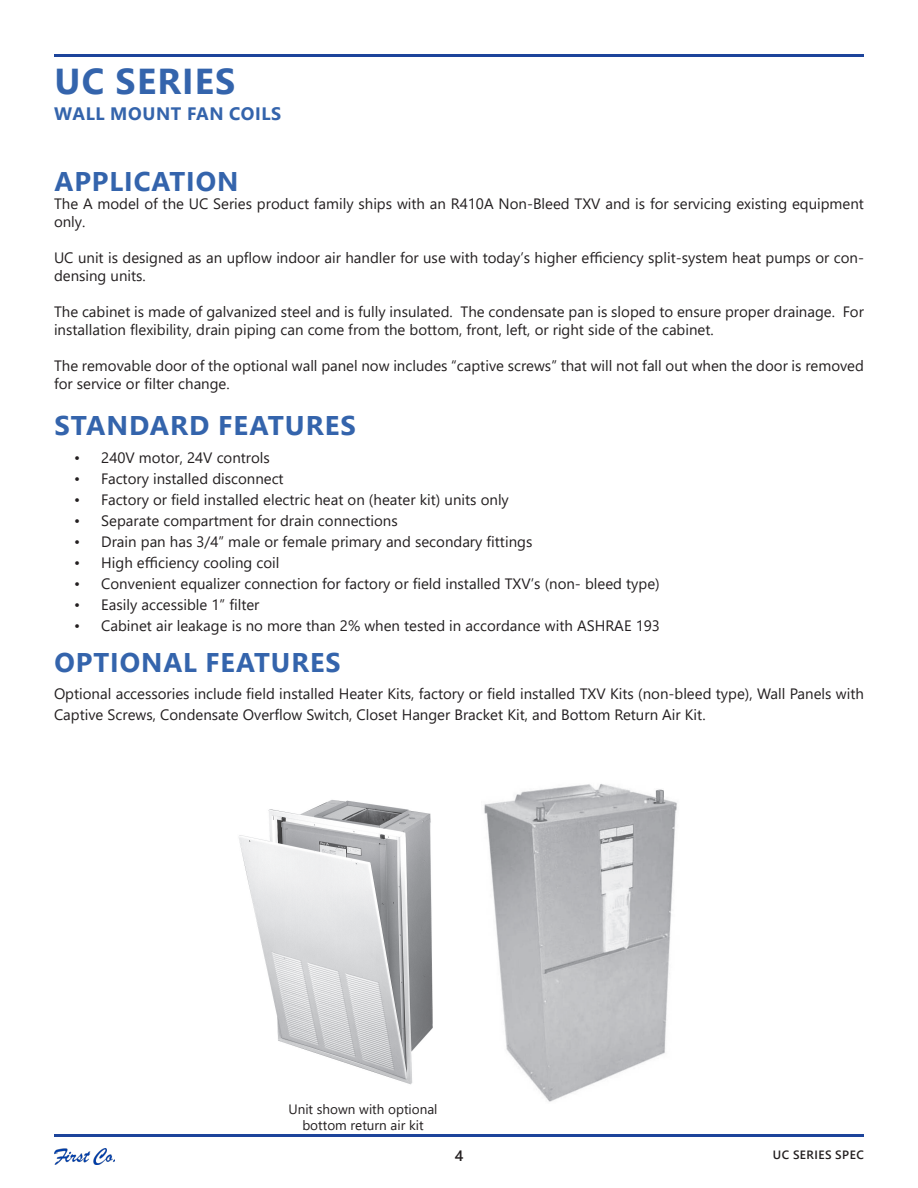
<style>
.page{position:relative;width:918px;height:1188px;background:#fff}
.page>*{position:absolute;margin:0;border:0;box-sizing:border-box;transform-origin:0 0}
.t1{font:700 36px "Segoe UI";letter-spacing:.035em;color:#3464ac}
.t2{font:700 27px "Segoe UI";letter-spacing:.035em;color:#3464ac}
.t3{font:700 18px "Segoe UI";letter-spacing:.035em;color:#3464ac}
.t4{font:15px/18px "Segoe UI";color:#231f20}
.t5{font:600 15px "Segoe UI";color:#231f20}
.t6{font:13.5px "Segoe UI";color:#231f20}
.t7{font:600 12px "Segoe UI";letter-spacing:.035em;color:#231f20}
</style>
<div class="page">
<hr style="left:54px;top:54px;width:810px;height:3px;background:#1d449b">
<hr style="left:54px;top:1134px;width:810px;height:3px;background:#1d449b">
<img style="left:54px;top:1148px;width:60px;height:16px">
<img style="left:484px;top:784px;width:193px;height:318px">
<img style="left:239px;top:800px;width:194px;height:285px">
<p class="t1" style="left:55px;top:47px;width:182px">UC SERIES</p>
<p class="t3" style="left:54px;top:96px;width:229px">WALL MOUNT FAN COILS</p>
<p class="t2" style="left:54px;top:156px;width:186px">APPLICATION</p>
<p class="t4" style="left:54px;top:194px;width:812px">The A model of the UC Series product family ships with an R410A Non-Bleed TXV and is for servicing existing equipment only.</p>
<p class="t4" style="left:54px;top:248px;width:812px">UC unit is designed as an upflow indoor air handler for use with today’s higher efficiency split-system heat pumps or con&shy;densing units.</p>
<p class="t4" style="left:54px;top:302px;width:811px">The cabinet is made of galvanized steel and is fully insulated. The condensate pan is sloped to ensure proper drainage. For installation flexibility, drain piping can come from the bottom, front, left, or right side of the cabinet.</p>
<p class="t4" style="left:54px;top:356px;width:812px">The removable door of the optional wall panel now includes “captive screws” that will not fall out when the door is removed for service or filter change.</p>
<p class="t2" style="left:54px;top:400px;width:303px">STANDARD FEATURES</p>
<p class="t4" style="left:74px;top:447px;width:197px">• 240V motor, 24V controls</p>
<p class="t4" style="left:74px;top:468px;width:211px">• Factory installed disconnect</p>
<p class="t4" style="left:74px;top:489px;width:436px">• Factory or field installed electric heat on (heater kit) units only</p>
<p class="t4" style="left:74px;top:510px;width:325px">• Separate compartment for drain connections</p>
<p class="t4" style="left:74px;top:531px;width:460px">• Drain pan has 3/4” male or female primary and secondary fittings</p>
<p class="t4" style="left:74px;top:552px;width:207px">• High efficiency cooling coil</p>
<p class="t4" style="left:74px;top:573px;width:587px">• Convenient equalizer connection for factory or field installed TXV’s (non- bleed type)</p>
<p class="t4" style="left:74px;top:594px;width:187px">• Easily accessible 1” filter</p>
<p class="t4" style="left:74px;top:615px;width:587px">• Cabinet air leakage is no more than 2% when tested in accordance with ASHRAE 193</p>
<p class="t2" style="left:54px;top:637px;width:288px">OPTIONAL FEATURES</p>
<p class="t4" style="left:54px;top:682px;width:812px;line-height:21px">Optional accessories include field installed Heater Kits, factory or field installed TXV Kits (non-bleed type), Wall Panels with<br>Captive Screws, Condensate Overflow Switch, Closet Hanger Bracket Kit, and Bottom Return Air Kit.</p>
<p class="t6" style="left:288px;top:1096px;width:151px">Unit shown with optional</p>
<p class="t6" style="left:302px;top:1112px;width:123px">bottom return air kit</p>
<p class="t5" style="left:455px;top:1142px;width:10px">4</p>
<p class="t7" style="left:773px;top:1143px;width:92px">UC SERIES SPEC</p>
</div>
